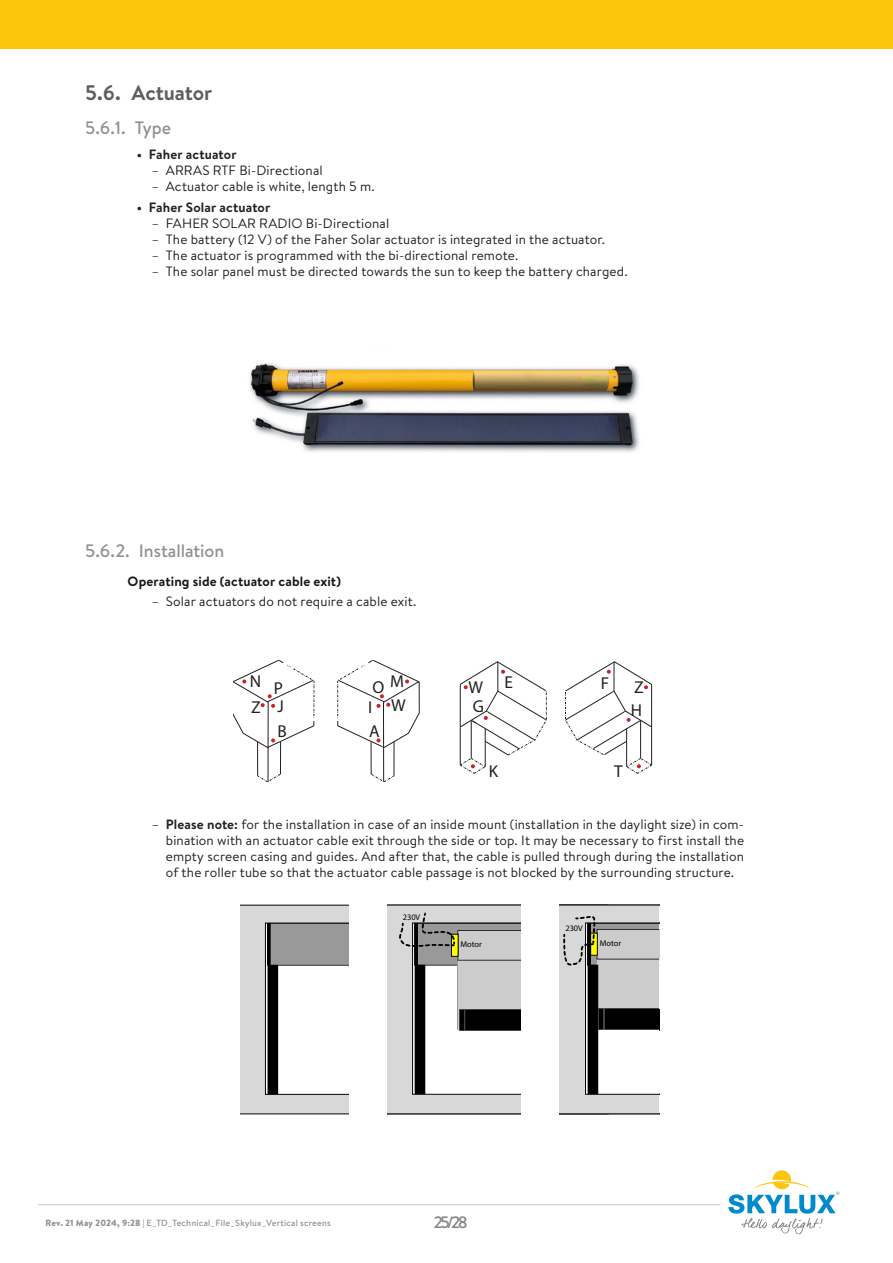
<style>
.page{position:relative;width:893px;height:1263px;background:#fff}
.page>*{position:absolute;margin:0;border:0;box-sizing:border-box;transform-origin:0 0}
.t1{font:700 21px "Brandon Text";letter-spacing:-.005em;color:#5f5e5e}
.t2{font:500 18px "Brandon Text";letter-spacing:-.005em;color:#929090}
.t3{font:500 17.25px/26.1px "Noway";color:#231f20}
.t4{font:500 16.5px "Brandon Text";color:#808285}
.t5{font:13.5px/16.2px "Brandon Text";letter-spacing:.01em;color:#231f20;text-align:justify}
.t6{font:700 13.5px "Brandon Text";letter-spacing:.01em;color:#231f20}
.A_41_a2__-_TITEL_PARAGRAPH{font:700 13.5px "Brandon Text";letter-spacing:.01em;color:#1a1415}
.t7{font:500 9px "Brandon Text";letter-spacing:.025em;color:#929090}
.t8{font:8.4px "Myriad Pro";color:#000}
.s1{font-weight:700}
.s2{font-weight:900}
</style>
<div class="page">
<svg style="left:728px;top:1170px;width:111px;height:64px"></svg>
<img style="left:249px;top:363px;width:391px;height:89px">
<svg style="left:460px;top:662px;width:87px;height:111px"></svg>
<svg style="left:565px;top:662px;width:87px;height:111px"></svg>
<svg style="left:234px;top:660px;width:80px;height:123px"></svg>
<svg style="left:337px;top:660px;width:82px;height:123px"></svg>
<div style="left:236px;top:905px;width:372px;height:209px;background:#d8d8d8"></div>
<svg style="left:267px;top:905px;width:392px;height:209px"></svg>
<div style="left:521px;top:884px;width:38px;height:237px;background:#fff"></div>
<div style="left:349px;top:900px;width:38px;height:215px;background:#fff"></div>
<div style="left:234px;top:901px;width:6px;height:215px;background:#fff"></div>
<hr style="left:38px;top:1204px;width:682px;height:1px;background:#c8c6c6">
<div style="left:0;top:0;width:893px;height:49px;background:#fec50d"></div>
<p class="t1" style="left:85px;top:78px;width:129px">5.6. Actuator</p>
<p class="t2" style="left:85px;top:115px;width:87px">5.6.1. Type</p>
<p class="t6" style="left:137px;top:145px;width:101px">• Faher actuator</p>
<p class="t5" style="left:152px;top:162px;width:173px">– ARRAS RTF Bi-Directional</p>
<p class="t5" style="left:152px;top:178px;width:224px">– Actuator cable is white, length 5 m.</p>
<p class="t6" style="left:137px;top:198px;width:135px">• Faher Solar actuator</p>
<p class="t5" style="left:152px;top:215px;width:239px">– FAHER SOLAR RADIO Bi-Directional</p>
<p class="t5" style="left:152px;top:231px;width:455px">– The battery (12 V) of the Faher Solar actuator is integrated in the actuator.</p>
<p class="t5" style="left:152px;top:247px;width:368px">– The actuator is programmed with the bi-directional remote.</p>
<p class="t5" style="left:152px;top:263px;width:477px">– The solar panel must be directed towards the sun to keep the battery charged.</p>
<p class="t2" style="left:85px;top:538px;width:141px">5.6.2. Installation</p>
<p class="A_41_a2__-_TITEL_PARAGRAPH" style="left:128px;top:572px;width:215px">Operating side (actuator cable exit)</p>
<p class="t5" style="left:152px;top:593px;width:266px">– Solar actuators do not require a cable exit.</p>
<p class="t3" style="left:250px;top:668px;width:13px">N<br>Z</p>
<p class="t3" style="left:634px;top:674px;width:11px">Z</p>
<p class="t3" style="left:369px;top:718px;width:12px">A</p>
<p class="t3" style="left:373px;top:671px;width:33px">O M</p>
<p class="t3" style="left:468px;top:674px;width:16px">W</p>
<p class="t3" style="left:505px;top:669px;width:10px">E</p>
<p class="t3" style="left:601px;top:669px;width:10px">F</p>
<p class="t3" style="left:274px;top:675px;width:11px">P</p>
<p class="t3" style="left:391px;top:692px;width:16px">W</p>
<p class="t3" style="left:473px;top:693px;width:13px">G</p>
<p class="t3" style="left:278px;top:693px;width:8px">J</p>
<p class="t3" style="left:368px;top:694px;width:6px">I</p>
<p class="t3" style="left:631px;top:697px;width:13px">H</p>
<p class="t3" style="left:278px;top:718px;width:11px">B</p>
<p class="t3" style="left:489px;top:758px;width:11px">K</p>
<p class="t3" style="left:614px;top:758px;width:10px">T</p>
<p class="t5" style="left:166px;top:816px;width:580px;text-indent:-14px">– <span class="s1">Please note:</span> for the installation in case of an inside mount (installation in the daylight size) in com&shy;bination with an actuator cable exit through the side or top. It may be necessary to first install the empty screen casing and guides. And after that, the cable is pulled through during the installation of the roller tube so that the actuator cable passage is not blocked by the surrounding structure.</p>
<p class="t8" style="left:403px;top:912px;width:19px">230V</p>
<p class="t8" style="left:460px;top:939px;width:23px">Motor</p>
<p class="t8" style="left:565px;top:923px;width:19px">230V</p>
<p class="t8" style="left:600px;top:938px;width:23px">Motor</p>
<p class="t7" style="left:45px;top:1217px;width:287px"><span class="s2">Rev. 21 May 2024, 9:28 |</span> E_TD_Technical_File_Skylux_Vertical screens</p>
<p class="t4" style="left:434px;top:1210px;width:36px">25/28</p>
</div>
